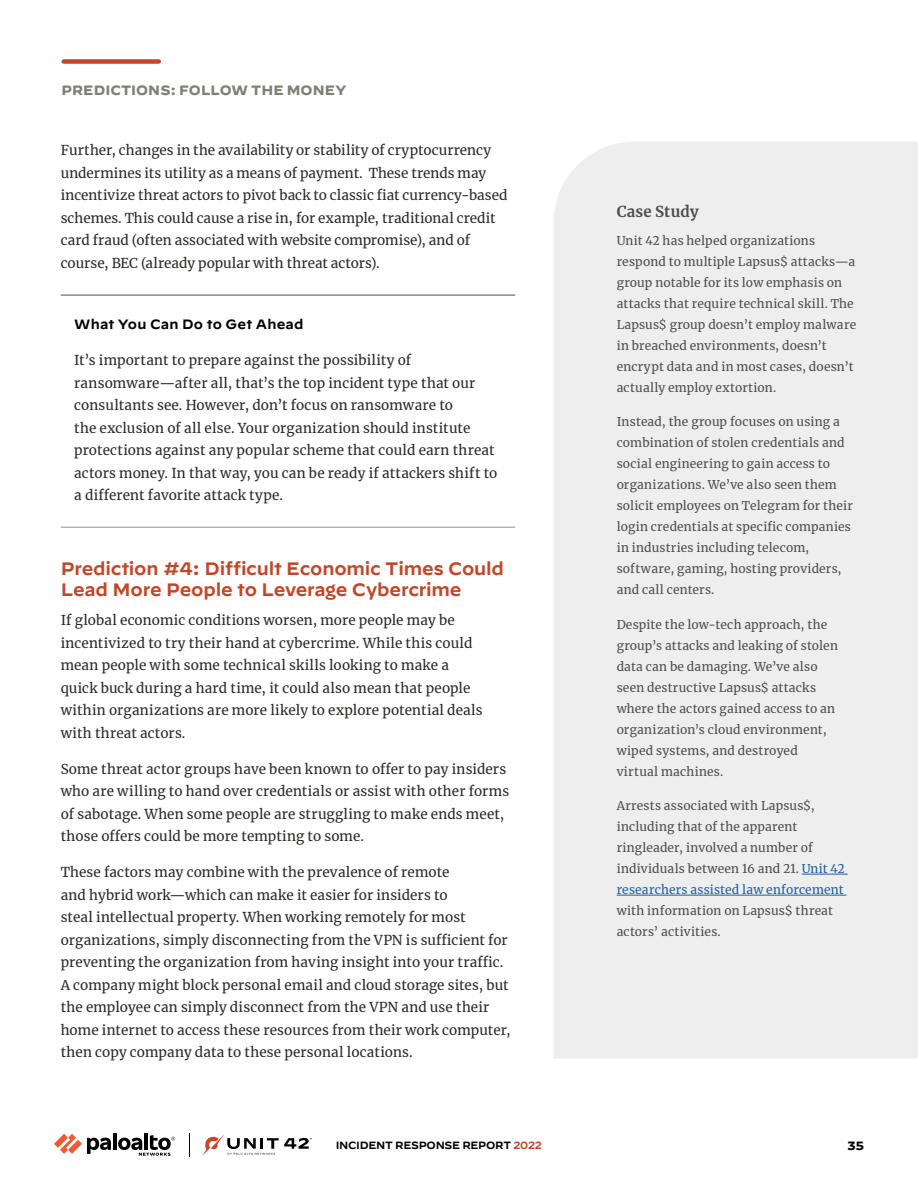
<style>
.page{position:relative;width:918px;height:1188px;background:#fff}
.page>*{position:absolute;margin:0;border:0;box-sizing:border-box;transform-origin:0 0}
.t1{font:600 18px/21px "Decimal";letter-spacing:-.01em;color:#c24729}
.sidebar_header{font:700 15px "Merriweather";letter-spacing:.015em;color:#4d4d4f}
.body-text{font:13.5px/22.5px "Merriweather";letter-spacing:.005em;color:#2c2a27}
.body_text_rule_below{font:13.5px/22.5px "Merriweather";letter-spacing:.01em;color:#2c2a27}
.eyebrow_header{font:700 13.5px "Decimal";letter-spacing:.005em;color:#807f74}
.h3_inset_rule_above{font:600 13.5px "Decimal";letter-spacing:.015em;color:#000}
.sidebar_body{font:12px/21px "Merriweather";letter-spacing:.015em;color:#4d4d4f}
.t2{font:700 12px "Decimal";color:#000}
.t3{font:600 10.5px "Decimal";letter-spacing:-.025em;color:#000}
.s1{color:#215e9e}
.s2{color:#c24729}
</style>
<div class="page">
<div style="left:554px;top:142px;width:364px;height:916px;background:#eee"></div>
<hr style="left:113px;top:1134px;width:4px;height:16px;background:#000">
<svg style="left:54px;top:1134px;width:57px;height:20px"></svg>
<hr style="left:144px;top:1134px;width:4px;height:16px;background:#000">
<svg style="left:118px;top:1135px;width:57px;height:21px"></svg>
<svg style="left:189px;top:1133px;width:1px;height:23px"></svg>
<svg style="left:202px;top:1134px;width:110px;height:22px"></svg>
<div style="left:64px;top:59px;width:95px;height:5px;background:#c24729"></div>
<hr style="left:61px;top:295px;width:454px;height:1px;background:#4d4d4f">
<hr style="left:61px;top:527px;width:454px;height:1px;background:#939598">
<hr style="left:802px;top:874px;width:46px;height:1px;background:#215e9e">
<hr style="left:617px;top:895px;width:229px;height:1px;background:#215e9e">
<p class="eyebrow_header" style="left:62px;top:82px;width:286px">PREDICTIONS: FOLLOW THE MONEY</p>
<p class="body-text" style="left:61px;top:138px;width:448px">Further, changes in the availability or stability of cryptocurrency undermines its utility as a means of payment. These trends may incentivize threat actors to pivot back to classic fiat currency-based schemes. This could cause a rise in, for example, traditional credit card fraud (often associated with website compromise), and of course, BEC (already popular with threat actors).</p>
<p class="h3_inset_rule_above" style="left:74px;top:312px;width:231px">What You Can Do to Get Ahead</p>
<p class="body_text_rule_below" style="left:74px;top:348px;width:425px">It’s important to prepare against the possibility of ransomware—after all, that’s the top incident type that our consultants see. However, don’t focus on ransomware to<br>the exclusion of all else. Your organization should institute protections against any popular scheme that could earn threat actors money. In that way, you can be ready if attackers shift to a different favorite attack type.</p>
<p class="t1" style="left:61px;top:556px;width:445px">Prediction #4: Difficult Economic Times Could<br>Lead More People to Leverage Cybercrime</p>
<p class="body-text" style="left:61px;top:609px;width:423px">If global economic conditions worsen, more people may be incentivized to try their hand at cybercrime. While this could mean people with some technical skills looking to make a quick buck during a hard time, it could also mean that people within organizations are more likely to explore potential deals with threat actors.</p>
<p class="body-text" style="left:61px;top:757px;width:450px">Some threat actor groups have been known to offer to pay insiders who are willing to hand over credentials or assist with other forms of sabotage. When some people are struggling to make ends meet, those offers could be more tempting to some.</p>
<p class="body-text" style="left:61px;top:861px;width:452px">These factors may combine with the prevalence of remote<br>and hybrid work—which can make it easier for insiders to<br>steal intellectual property. When working remotely for most organizations, simply disconnecting from the VPN is sufficient for preventing the organization from having insight into your traffic.<br>A company might block personal email and cloud storage sites, but the employee can simply disconnect from the VPN and use their home internet to access these resources from their work computer, then copy company data to these personal locations.</p>
<p class="sidebar_header" style="left:617px;top:201px;width:84px">Case Study</p>
<p class="sidebar_body" style="left:617px;top:230px;width:241px">Unit 42 has helped organizations respond to multiple Lapsus$ attacks—a group notable for its low emphasis on attacks that require technical skill. The Lapsus$ group doesn’t employ malware in breached environments, doesn’t encrypt data and in most cases, doesn’t actually employ extortion.</p>
<p class="sidebar_body" style="left:617px;top:411px;width:238px">Instead, the group focuses on using a combination of stolen credentials and social engineering to gain access to organizations. We’ve also seen them solicit employees on Telegram for their login credentials at specific companies in industries including telecom, software, gaming, hosting providers, and call centers.</p>
<p class="sidebar_body" style="left:617px;top:614px;width:223px">Despite the low-tech approach, the group’s attacks and leaking of stolen data can be damaging. We’ve also seen destructive Lapsus$ attacks where the actors gained access to an organization’s cloud environment, wiped systems, and destroyed virtual machines.</p>
<p class="sidebar_body" style="left:617px;top:795px;width:230px">Arrests associated with Lapsus$, including that of the apparent ringleader, involved a number of individuals between 16 and 21. <span class="s1">Unit 42 researchers assisted law enforcement </span>with information on Lapsus$ threat actors’ activities.</p>
<p class="t3" style="left:336px;top:1136px;width:208px">INCIDENT RESPONSE REPORT <span class="s2">2022</span></p>
<p class="t2" style="left:847px;top:1139px;width:18px">35</p>
</div>
